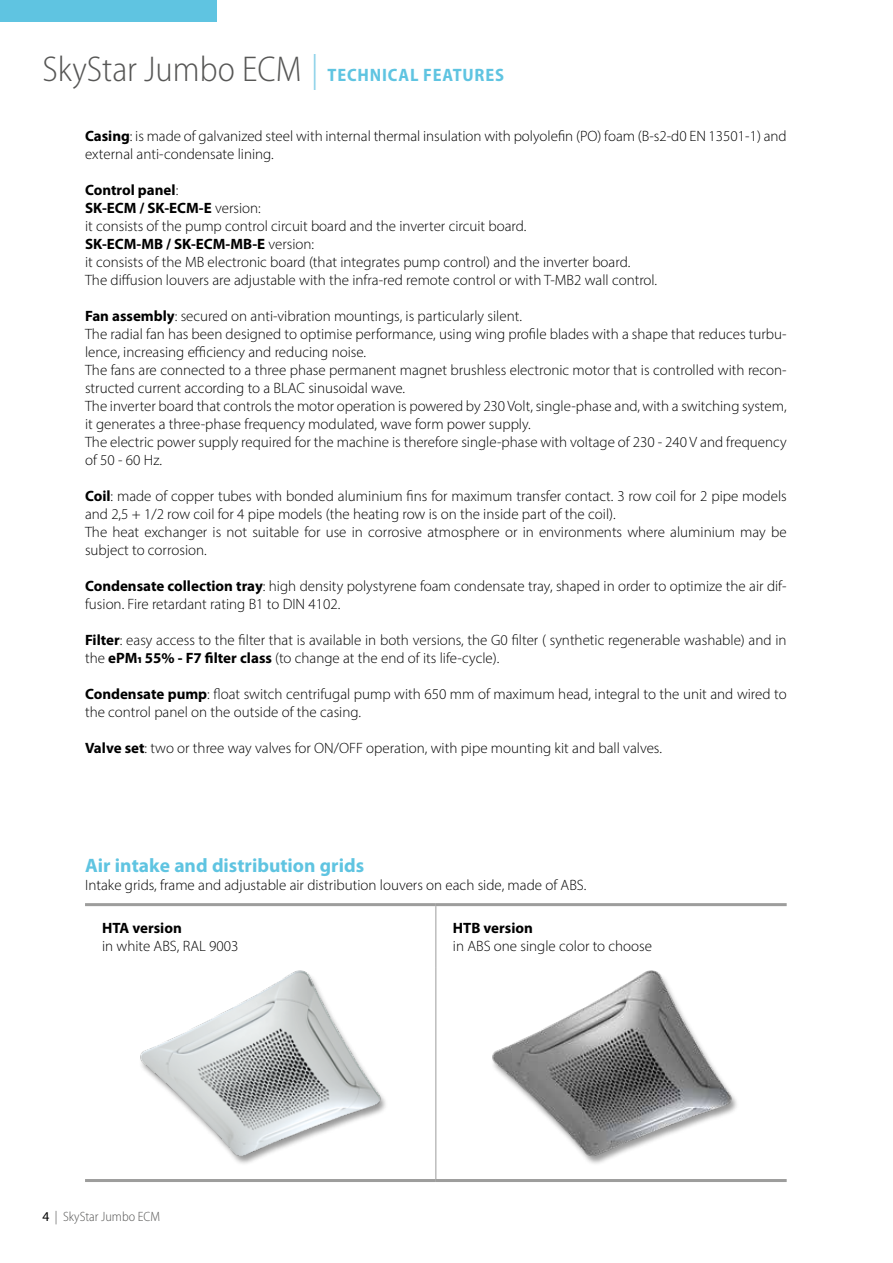
<style>
.page{position:relative;width:893px;height:1263px;background:#fff}
.page>*{position:absolute;margin:0;border:0;box-sizing:border-box;transform-origin:0 0}
.t1{font:300 semi-condensed 36px "Myriad Pro";color:#575756}
.t2{font:700 19.5px "Myriad Pro";color:#5fc4e1}
.t3{font:700 semi-condensed 18px "Myriad Pro";letter-spacing:.045em;color:#5fc4e1}
.t4{font:300 15px/18px "Myriad Pro";color:#000}
.t5{font:700 15px "Myriad Pro";color:#000}
.t6{font:300 semi-condensed 13.5px "Myriad Pro";color:#575756}
.s1{font-weight:300;font-size:36px;color:#8bd1e8}
.s2{font-weight:700}
.s3{font-weight:400;font-stretch:normal;color:#000}
</style>
<div class="page">
<hr style="left:85px;top:1179px;width:351px;height:3px;background:#9d9d9c">
<hr style="left:436px;top:1179px;width:351px;height:3px;background:#9d9d9c">
<hr style="left:85px;top:903px;width:351px;height:3px;background:#9d9d9c">
<hr style="left:436px;top:903px;width:351px;height:3px;background:#9d9d9c">
<hr style="left:435px;top:906px;width:1px;height:62px;background:#9d9d9c">
<hr style="left:435px;top:968px;width:1px;height:211px;background:#9d9d9c">
<img style="left:140px;top:970px;width:246px;height:188px">
<img style="left:492px;top:970px;width:245px;height:188px">
<div style="left:0;top:0;width:217px;height:21px;background:#5fc4e1"></div>
<h1 class="t1" style="left:43px;top:47px;width:261px">SkyStar Jumbo ECM</h1>
<p class="t3" style="left:311px;top:63px;width:194px"><span class="s1">|</span> TECHNICAL FEATURES</p>
<p class="t4" style="left:85px;top:127px;width:703px"><span class="s2">Casing</span>: is made of galvanized steel with internal thermal insulation with polyolefin (PO) foam (B‐s2‐d0 EN 13501‐1) and external anti-condensate lining.</p>
<p class="t4" style="left:85px;top:181px;width:574px"><span class="s2">Control panel</span>:<br><span class="s2">SK-ECM / SK-ECM-E</span> version:<br>it consists of the pump control circuit board and the inverter circuit board.<br><span class="s2">SK-ECM-MB / SK-ECM-MB-E</span> version:<br>it consists of the MB electronic board (that integrates pump control) and the inverter board.<br>The diffusion louvers are adjustable with the infra-red remote control or with T-MB2 wall control.</p>
<p class="t4" style="left:85px;top:307px;width:703px"><span class="s2">Fan assembly</span>: secured on anti-vibration mountings, is particularly silent.<br>The radial fan has been designed to optimise performance, using wing profile blades with a shape that reduces turbu&shy;lence, increasing efficiency and reducing noise.<br>The fans are connected to a three phase permanent magnet brushless electronic motor that is controlled with recon&shy;structed current according to a BLAC sinusoidal wave.<br>The inverter board that controls the motor operation is powered by 230 Volt, single-phase and, with a switching system, it generates a three-phase frequency modulated, wave form power supply.<br>The electric power supply required for the machine is therefore single-phase with voltage of 230 - 240 V and frequency of 50 - 60 Hz.</p>
<p class="t4" style="left:85px;top:487px;width:703px"><span class="s2">Coil</span>: made of copper tubes with bonded aluminium fins for maximum transfer contact. 3 row coil for 2 pipe models and 2,5 + 1/2 row coil for 4 pipe models (the heating row is on the inside part of the coil).<br>The heat exchanger is not suitable for use in corrosive atmosphere or in environments where aluminium may be subject to corrosion.</p>
<p class="t4" style="left:85px;top:577px;width:703px"><span class="s2">Condensate collection tray</span>: high density polystyrene foam condensate tray, shaped in order to optimize the air dif&shy;fusion. Fire retardant rating B1 to DIN 4102.</p>
<p class="t4" style="left:85px;top:631px;width:703px"><span class="s2">Filter</span>: easy access to the filter that is available in both versions, the G0 filter ( synthetic regenerable washable) and in the <span class="s2">ePM1 55% - F7 filter class</span> (to change at the end of its life-cycle).</p>
<p class="t4" style="left:85px;top:685px;width:703px"><span class="s2">Condensate pump</span>: float switch centrifugal pump with 650 mm of maximum head, integral to the unit and wired to the control panel on the outside of the casing.</p>
<p class="t4" style="left:85px;top:739px;width:578px"><span class="s2">Valve set</span>: two or three way valves for ON/OFF operation, with pipe mounting kit and ball valves.</p>
<h2 class="t2" style="left:85px;top:853px;width:281px">Air intake and distribution grids</h2>
<p class="t4" style="left:85px;top:876px;width:503px">Intake grids, frame and adjustable air distribution louvers on each side, made of ABS.</p>
<p class="t5" style="left:102px;top:918px;width:81px">HTA version</p>
<p class="t4" style="left:102px;top:937px;width:138px">in white ABS, RAL 9003</p>
<p class="t5" style="left:453px;top:918px;width:82px">HTB version</p>
<p class="t4" style="left:453px;top:937px;width:201px">in ABS one single color to choose</p>
<p class="t6" style="left:43px;top:1208px;width:119px"><span class="s3">4</span> | SkyStar Jumbo ECM</p>
</div>
